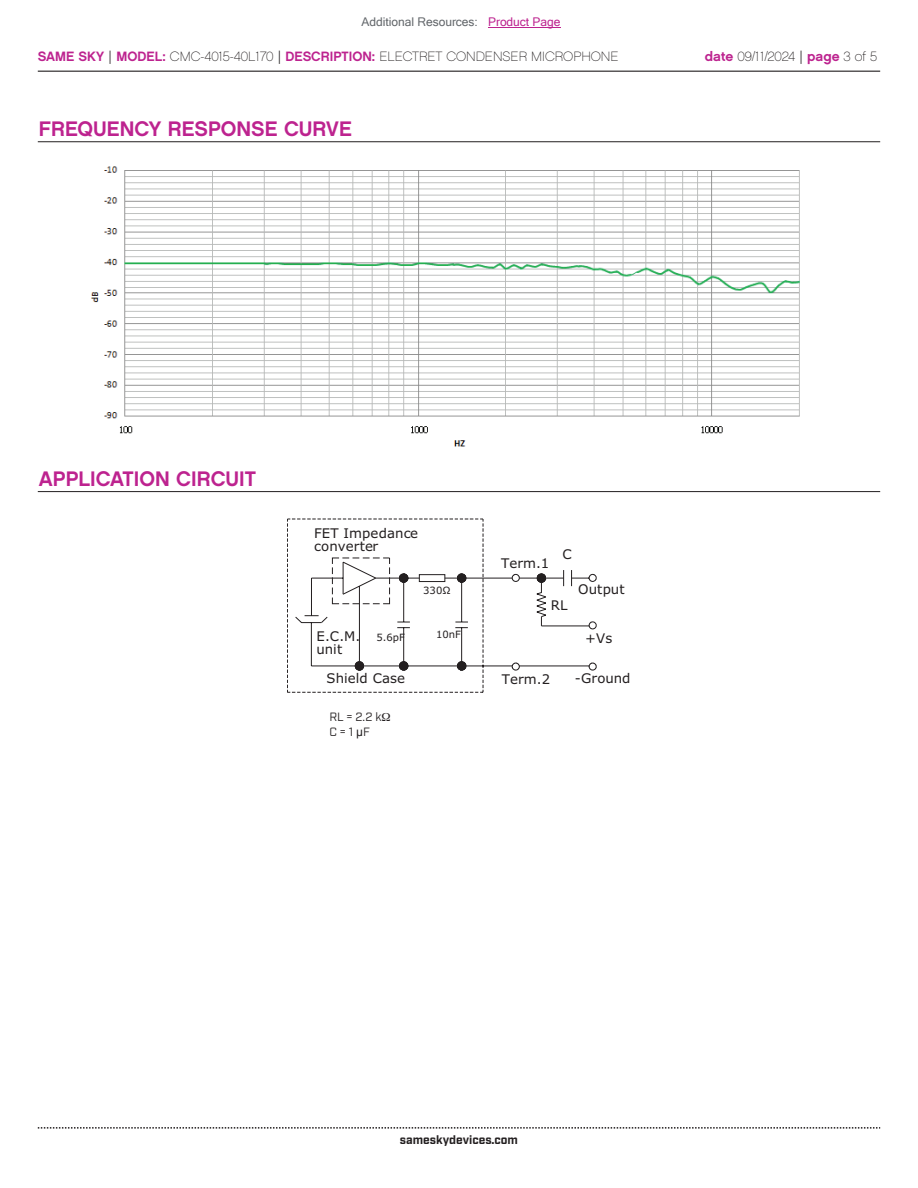
<style>
.page{position:relative;width:918px;height:1188px;background:#fff}
.page>*{position:absolute;margin:0;border:0;box-sizing:border-box;transform-origin:0 0}
.t1{font:21px "Chalet New York Nineteen Sixty";color:#bd238f}
.t2{font:13.5px "Chalet Paris Nineteen Sixty";color:#231f20}
.t3{font:13.35px/13.2px "Verdana";letter-spacing:.005em;color:#231f20}
.t4{font:12px "Microsoft Sans Serif";color:#63676b}
.t5{font:700 12px "Industry";color:#231f20}
.t6{font:12px/14.4px "Industry";color:#231f20}
.t7{font:10.05px "Verdana";color:#231f20}
.s1{color:#bd238f}
.s2{font-family:"Chalet New York Nineteen Sixty";color:#bd238f}
.s3{font-family:"Industry"}
.s4{font-family:"Arial"}
</style>
<div class="page">
<hr style="left:38px;top:71px;width:842px;height:1px;background:#231f20">
<svg style="left:38px;top:1127px;width:842px;height:2px"></svg>
<hr style="left:38px;top:141px;width:842px;height:1px;background:#231f20">
<hr style="left:38px;top:491px;width:842px;height:1px;background:#231f20">
<img style="left:92px;top:166px;width:708px;height:281px">
<svg style="left:572px;top:573px;width:24px;height:97px"></svg>
<svg style="left:287px;top:519px;width:285px;height:173px"></svg>
<svg style="left:457px;top:660px;width:9px;height:12px"></svg>
<svg style="left:456px;top:572px;width:11px;height:12px"></svg>
<svg style="left:321px;top:558px;width:124px;height:116px"></svg>
<hr style="left:488px;top:27px;width:73px;height:1px;background:#bd238f">
<p class="t4" style="left:362px;top:15px;width:200px">Additional Resources: <span class="s1">Product Page</span></p>
<p class="t2" style="left:38px;top:48px;width:582px"><span class="s2">SAME SKY</span> <span class="s3">|</span> <span class="s2">MODEL:</span> CMC-4015-40L170 <span class="s3">|</span> <span class="s2">DESCRIPTION:</span> ELECTRET CONDENSER MICROPHONE</p>
<p class="t2" style="left:705px;top:48px;width:174px"><span class="s2">date</span> 09/11/2024 <span class="s3">|</span> <span class="s2">page</span> 3 of 5</p>
<h1 class="t1" style="left:39px;top:115px;width:314px">FREQUENCY RESPONSE CURVE</h1>
<h1 class="t1" style="left:39px;top:465px;width:219px">APPLICATION CIRCUIT</h1>
<p class="t3" style="left:314px;top:526px;width:105px">FET Impedance converter</p>
<p class="t7" style="left:423px;top:584px;width:29px">330Ω</p>
<p class="t7" style="left:376px;top:630px;width:30px">5.6pF</p>
<p class="t7" style="left:436px;top:627px;width:26px">10nF</p>
<p class="t3" style="left:316px;top:629px;width:45px">E.C.M.</p>
<p class="t3" style="left:327px;top:672px;width:80px">Shield Case</p>
<p class="t3" style="left:316px;top:642px;width:27px">unit</p>
<p class="t6" style="left:329px;top:710px;width:54px">RL = 2.2 k<br>C = 1 <span class="s4">µ</span>F</p>
<p class="t3" style="left:501px;top:556px;width:50px">Term.1</p>
<p class="t3" style="left:562px;top:548px;width:11px">C</p>
<p class="t3" style="left:578px;top:582px;width:48px">Output</p>
<p class="t3" style="left:551px;top:598px;width:18px">RL</p>
<p class="t3" style="left:502px;top:672px;width:50px">Term.2</p>
<p class="t3" style="left:585px;top:631px;width:29px">+Vs</p>
<p class="t3" style="left:575px;top:672px;width:57px">-Ground</p>
<p class="t5" style="left:400px;top:1132px;width:120px">sameskydevices.com</p>
</div>
